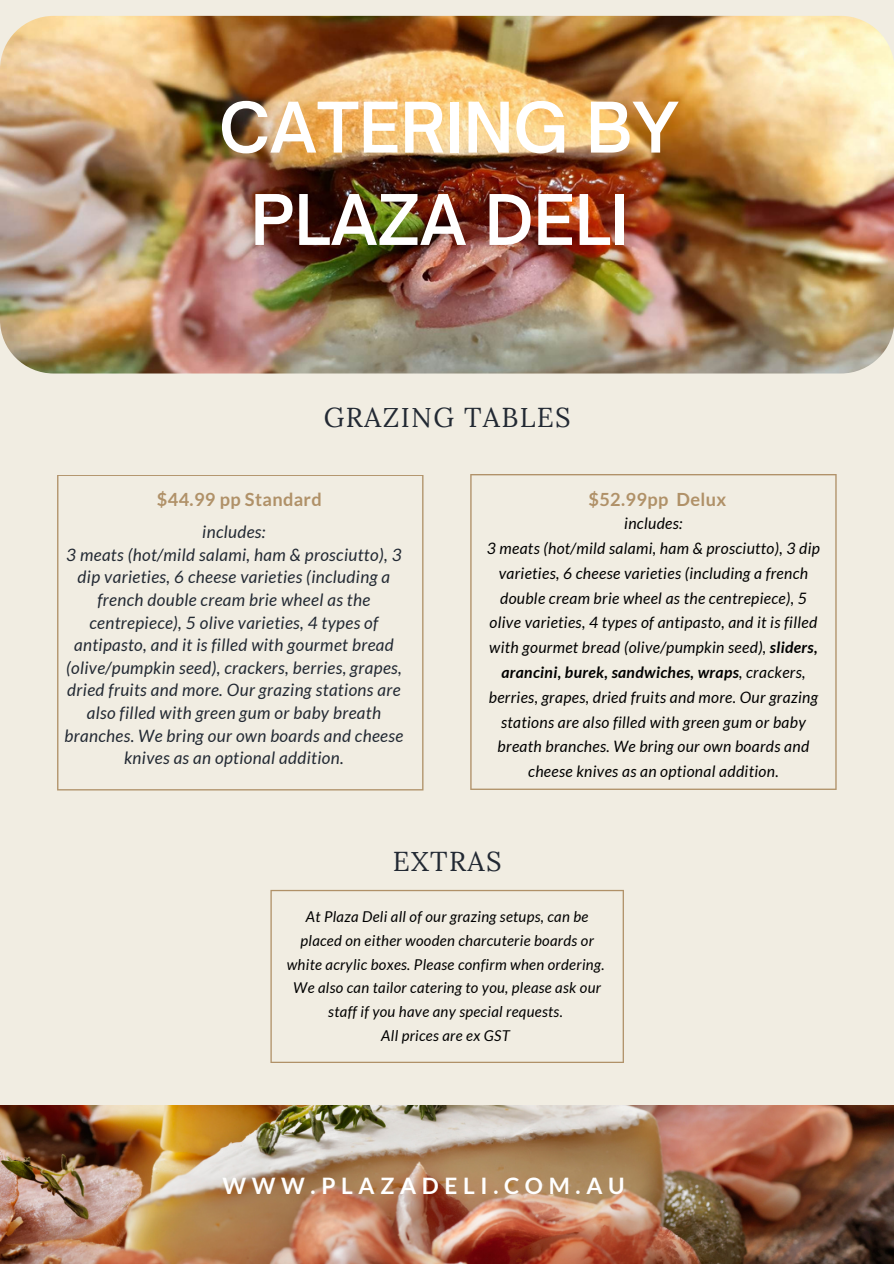
<style>
.page{position:relative;width:894px;height:1264px;background:#fff}
.page>*{position:absolute;margin:0;border:0;box-sizing:border-box;transform-origin:0 0}
.t1{font:600 66.75px/92.4px "Open Sauce One";color:#fff;text-align:center}
.t2{font:27.3px "Lora";letter-spacing:.05em;color:#222933}
.t3{font:700 22.65px "Lato";letter-spacing:.25em;color:#fff}
.t4{font:700 18.15px "Lato";letter-spacing:.02em;color:#b09168}
.t5{font:italic 17.1px/22.6px "Lato";letter-spacing:.02em;color:#222933;text-align:center}
.t6{font:italic 15.75px/24.8px "Lato";letter-spacing:.02em;color:#000;text-align:center}
.t7{font:italic 15px/23.7px "Lato";letter-spacing:.02em;color:#000;text-align:center}
.s1{font-weight:700}
</style>
<div class="page">
<div style="left:0;top:0;width:893px;height:1263px;background:#f1ede2"></div>
<img style="left:0;top:1105px;width:893px;height:158px">
<svg style="left:57px;top:475px;width:366px;height:315px"></svg>
<svg style="left:470px;top:474px;width:366px;height:316px"></svg>
<svg style="left:270px;top:889px;width:353px;height:173px"></svg>
<img style="left:0;top:16px;width:893px;height:357px;border-radius:54px">
<h1 class="t1" style="left:219px;top:81px;width:461px">CATERING BY<br>PLAZA DELI</h1>
<h2 class="t2" style="left:323px;top:400px;width:248px">GRAZING TABLES</h2>
<p class="t4" style="left:157px;top:488px;width:166px">$44.99 pp Standard</p>
<p class="t5" style="left:64px;top:520px;width:340px">includes:<br>3 meats (hot/mild salami, ham &amp; prosciutto), 3 dip varieties, 6 cheese varieties (including a french double cream brie wheel as the centrepiece), 5 olive varieties, 4 types of antipasto, and it is filled with gourmet bread (olive/pumpkin seed), crackers, berries, grapes, dried fruits and more. Our grazing stations are also filled with green gum or baby breath branches. We bring our own boards and cheese knives as an optional addition.</p>
<p class="t4" style="left:588px;top:488px;width:139px">$52.99pp Delux</p>
<p class="t6" style="left:486px;top:511px;width:335px">includes:<br>3 meats (hot/mild salami, ham &amp; prosciutto), 3 dip varieties, 6 cheese varieties (including a french double cream brie wheel as the centrepiece), 5 olive varieties, 4 types of antipasto, and it is filled with gourmet bread (olive/pumpkin seed), <span class="s1">sliders, arancini, burek, sandwiches, wraps</span>, crackers, berries, grapes, dried fruits and more. Our grazing stations are also filled with green gum or baby breath branches. We bring our own boards and cheese knives as an optional addition.</p>
<h2 class="t2" style="left:393px;top:844px;width:110px">EXTRAS</h2>
<p class="t7" style="left:286px;top:904px;width:319px">At Plaza Deli all of our grazing setups, can be placed on either wooden charcuterie boards or white acrylic boxes. Please confirm when ordering.<br>We also can tailor catering to you, please ask our staff if you have any special requests.<br>All prices are ex GST</p>
<h3 class="t3" style="left:222px;top:1171px;width:403px">WWW.PLAZADELI.COM.AU</h3>
</div>
